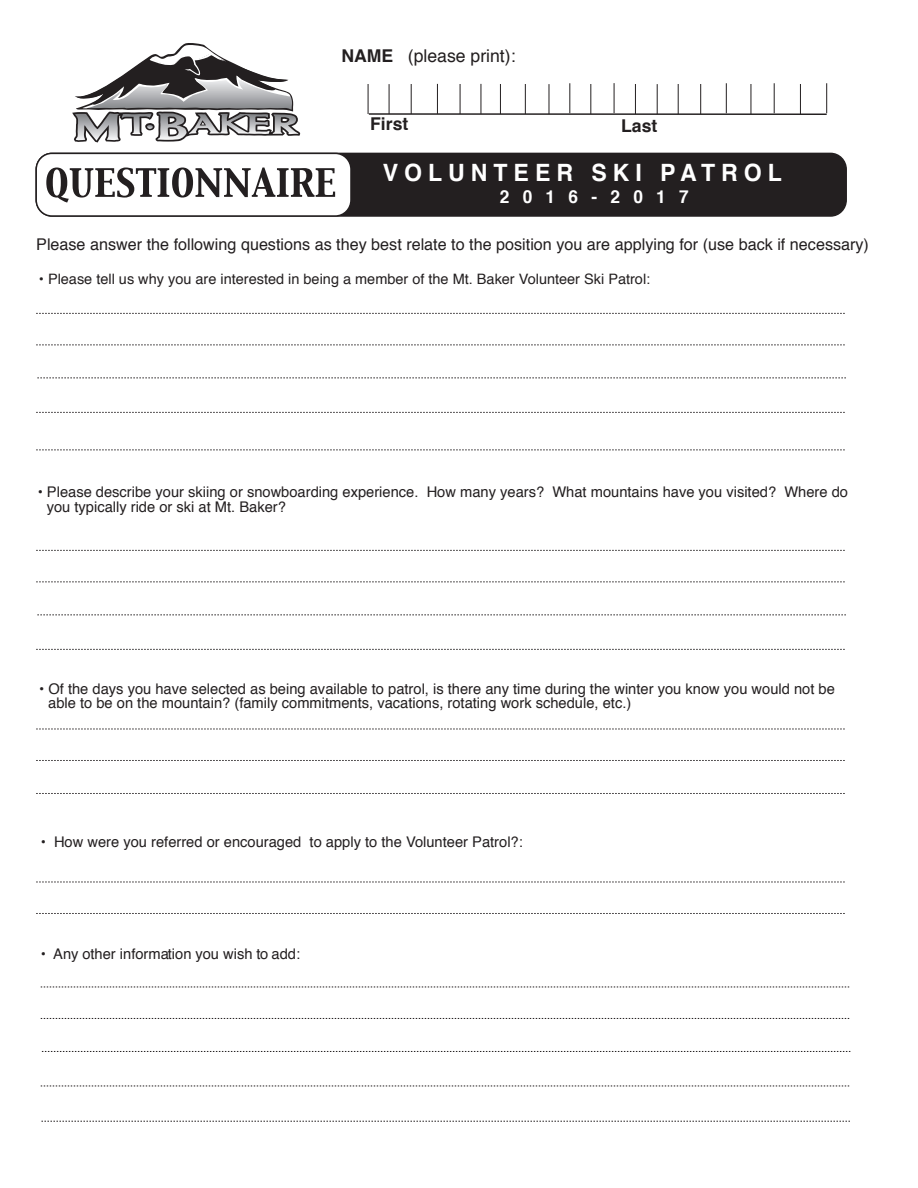
<style>
.page{position:relative;width:918px;height:1188px;background:#fff}
.page>*{position:absolute;margin:0;border:0;box-sizing:border-box;transform-origin:0 0}
.t1{font:700 23.85px "Helvetica";letter-spacing:.26em;color:#fff}
.t2{font:700 17.85px "Helvetica";letter-spacing:.765em;color:#fff}
.t3{font:17.7px "Helvetica";color:#231f20}
.t4{font:700 17.7px "Helvetica";color:#231f20}
.t5{font:16.2px "Helvetica";color:#231f20}
.t6{font:14.7px/14.7px "Helvetica";color:#231f20}
.t7{font:14.4px "Helvetica";color:#231f20}
.s1{font-weight:700}
</style>
<div class="page">
<div style="left:36px;top:153px;width:810px;height:63px;background:#231f20;border-radius:16px"></div>
<div style="left:35px;top:153px;width:812px;height:64px;border:1px solid #231f20;border-radius:16px"></div>
<div style="left:36px;top:153px;width:315px;height:63px;background:#fff;border-radius:16px"></div>
<div style="left:35px;top:153px;width:317px;height:64px;border:1px solid #231f20;border-radius:16px"></div>
<svg style="left:46px;top:168px;width:289px;height:35px"></svg>
<svg style="left:72px;top:43px;width:228px;height:99px"></svg>
<svg style="left:36px;top:345px;width:809px;height:1px"></svg>
<hr style="left:369px;top:113px;width:458px;height:2px;background:#231f20">
<hr style="left:411px;top:84px;width:1px;height:30px;background:#231f20">
<hr style="left:437px;top:84px;width:1px;height:30px;background:#231f20">
<hr style="left:460px;top:84px;width:1px;height:30px;background:#231f20">
<hr style="left:481px;top:84px;width:1px;height:30px;background:#231f20">
<hr style="left:500px;top:84px;width:1px;height:30px;background:#231f20">
<hr style="left:525px;top:84px;width:1px;height:30px;background:#231f20">
<hr style="left:549px;top:84px;width:1px;height:30px;background:#231f20">
<hr style="left:635px;top:84px;width:1px;height:30px;background:#231f20">
<hr style="left:657px;top:84px;width:1px;height:30px;background:#231f20">
<hr style="left:678px;top:84px;width:1px;height:30px;background:#231f20">
<hr style="left:700px;top:84px;width:1px;height:30px;background:#231f20">
<hr style="left:726px;top:83px;width:1px;height:30px;background:#231f20">
<hr style="left:751px;top:84px;width:1px;height:30px;background:#231f20">
<hr style="left:774px;top:83px;width:1px;height:30px;background:#231f20">
<hr style="left:800px;top:84px;width:1px;height:30px;background:#231f20">
<hr style="left:826px;top:83px;width:1px;height:30px;background:#231f20">
<hr style="left:614px;top:83px;width:1px;height:30px;background:#231f20">
<hr style="left:591px;top:84px;width:1px;height:30px;background:#231f20">
<hr style="left:570px;top:83px;width:1px;height:30px;background:#231f20">
<hr style="left:389px;top:84px;width:1px;height:30px;background:#231f20">
<hr style="left:368px;top:84px;width:1px;height:30px;background:#231f20">
<svg style="left:36px;top:313px;width:809px;height:1px"></svg>
<svg style="left:37px;top:378px;width:809px;height:1px"></svg>
<svg style="left:36px;top:412px;width:809px;height:1px"></svg>
<svg style="left:36px;top:582px;width:809px;height:1px"></svg>
<svg style="left:36px;top:550px;width:809px;height:1px"></svg>
<svg style="left:37px;top:615px;width:809px;height:1px"></svg>
<svg style="left:36px;top:649px;width:809px;height:1px"></svg>
<svg style="left:41px;top:1018px;width:809px;height:1px"></svg>
<svg style="left:41px;top:987px;width:809px;height:1px"></svg>
<svg style="left:42px;top:1051px;width:809px;height:1px"></svg>
<svg style="left:41px;top:1086px;width:809px;height:1px"></svg>
<svg style="left:41px;top:1121px;width:809px;height:1px"></svg>
<svg style="left:36px;top:760px;width:809px;height:1px"></svg>
<svg style="left:36px;top:729px;width:809px;height:1px"></svg>
<svg style="left:36px;top:450px;width:809px;height:1px"></svg>
<svg style="left:36px;top:913px;width:809px;height:1px"></svg>
<svg style="left:36px;top:882px;width:809px;height:1px"></svg>
<svg style="left:36px;top:793px;width:809px;height:1px"></svg>
<p class="t3" style="left:341px;top:42px;width:176px"><span class="s1">NAME</span> (please print):</p>
<p class="t4" style="left:370px;top:109px;width:40px">First</p>
<p class="t4" style="left:621px;top:111px;width:38px">Last</p>
<h1 class="t1" style="left:383px;top:154px;width:401px">VOLUNTEER SKI PATROL</h1>
<p class="t2" style="left:500px;top:183px;width:190px">2016-2017</p>
<p class="t5" style="left:36px;top:232px;width:834px">Please answer the following questions as they best relate to the position you are applying for (use back if necessary)</p>
<p class="t7" style="left:39px;top:268px;width:613px">• Please tell us why you are interested in being a member of the Mt. Baker Volunteer Ski Patrol:</p>
<p class="t6" style="left:47px;top:485px;width:803px;text-indent:-9px">• Please describe your skiing or snowboarding experience. How many years? What mountains have you visited? Where do you typically ride or ski at Mt. Baker?</p>
<p class="t6" style="left:48px;top:682px;width:788px;text-indent:-9px">• Of the days you have selected as being available to patrol, is there any time during the winter you know you would not be able to be on the mountain? (family commitments, vacations, rotating work schedule, etc.)</p>
<p class="t6" style="left:41px;top:835px;width:484px">• How were you referred or encouraged to apply to the Volunteer Patrol?:</p>
<p class="t6" style="left:41px;top:947px;width:261px">• Any other information you wish to add:</p>
</div>
